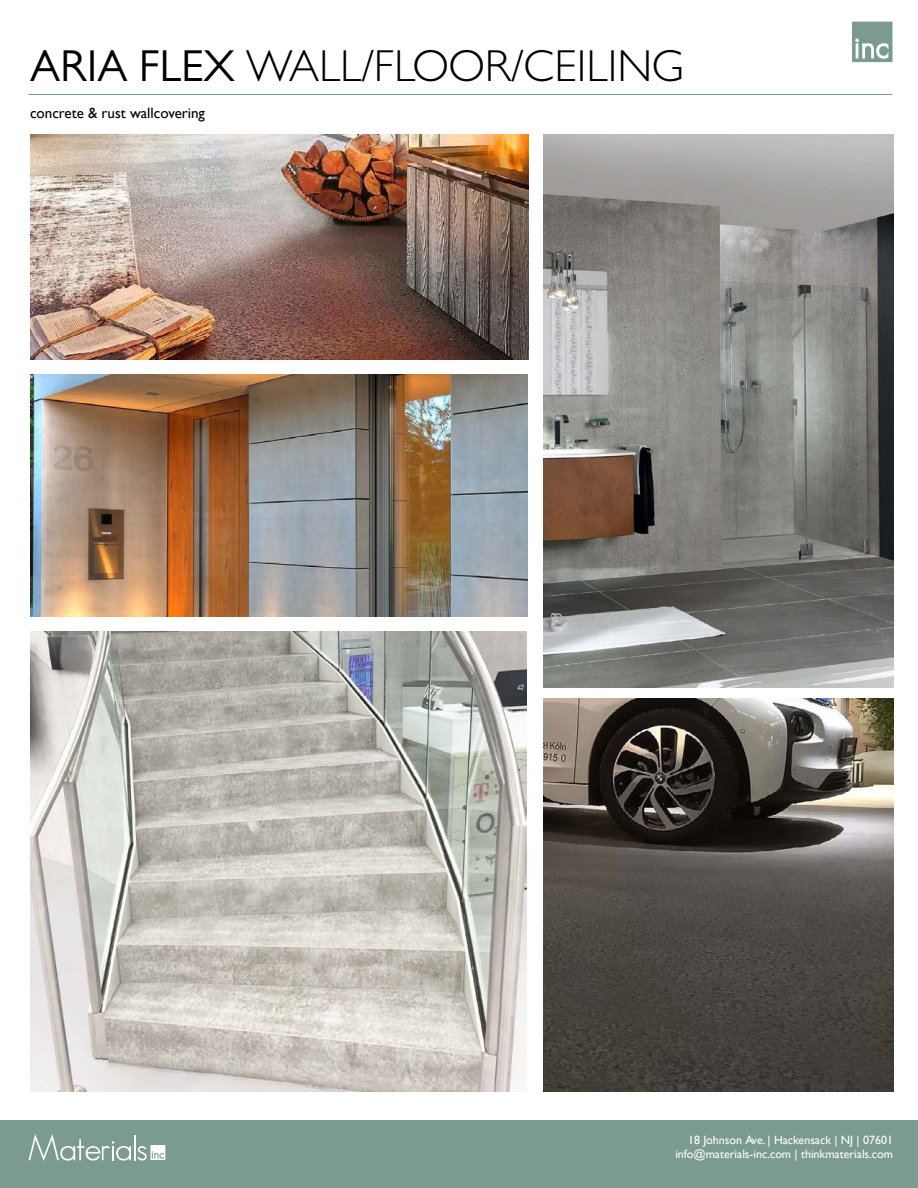
<style>
.page{position:relative;width:918px;height:1188px;background:#fff}
.page>*{position:absolute;margin:0;border:0;box-sizing:border-box;transform-origin:0 0}
.t1{font:300 45px "Gill Sans";color:#000}
.t2{font:15px "Gill Sans";color:#000}
.t3{font:12px/14.4px "Gill Sans";color:#fff;text-align:right}
.s1{font-weight:400}
</style>
<div class="page">
<hr style="left:28px;top:94px;width:864px;height:1px;background:#7b9b90">
<div style="left:0;top:1120px;width:918px;height:68px;background:#7b9b90"></div>
<svg style="left:28px;top:1134px;width:103px;height:27px"></svg>
<hr style="left:134px;top:1135px;width:2px;height:25px;background:#fff">
<svg style="left:137px;top:1145px;width:28px;height:15px"></svg>
<svg style="left:852px;top:22px;width:40px;height:40px;background:#8faaa0"></svg>
<img style="left:30px;top:135px;width:498px;height:224px">
<img style="left:543px;top:135px;width:351px;height:553px">
<img style="left:30px;top:631px;width:497px;height:461px">
<img style="left:543px;top:698px;width:351px;height:394px">
<img style="left:30px;top:374px;width:498px;height:242px">
<h1 class="t1" style="left:30px;top:39px;width:655px"><span class="s1">ARIA FLEX</span> WALL/FLOOR/CEILING</h1>
<p class="t2" style="left:30px;top:105px;width:177px">concrete &amp; rust wallcovering</p>
<p class="t3" style="left:675px;top:1133px;width:219px">18 Johnson Ave. | Hackensack | NJ | 07601 info@materials-inc.com | thinkmaterials.com</p>
</div>
